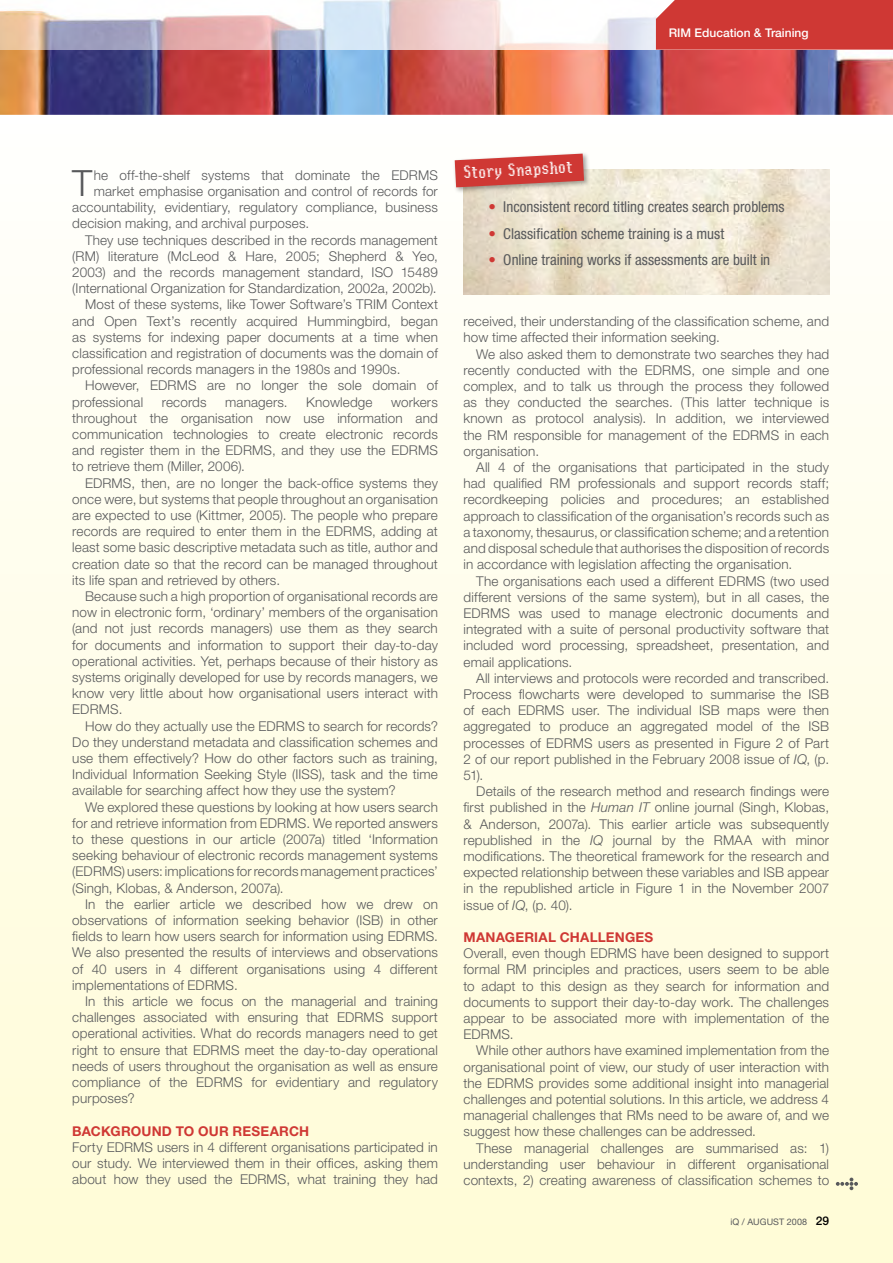
<style>
.page{position:relative;width:893px;height:1263px;background:#fff}
.page>*{position:absolute;margin:0;border:0;box-sizing:border-box;transform-origin:0 0}
.t1{font:300 36.15px "Helvetica Neue LT Std";color:#58595b}
.t2{font:18px "Cool Wool LL";color:#fff}
.t3{font:condensed 15px "Helvetica Neue LT Std";color:#58595b}
.t4{font:300 13.5px/16.2px "Helvetica Neue LT Std";letter-spacing:.01em;color:#58595b;text-align:justify}
.t5{font:700 13.5px "Helvetica Neue LT Std";letter-spacing:.015em;color:#cf3834}
.t6{font:500 12px "Helvetica Neue LT Std";color:#fff}
.t7{font:9px "Helvetica Neue LT Std";letter-spacing:.005em;color:#58595b}
.s1{color:#cf3834}
.s2{font-style:italic}
.s3{font-weight:500;font-size:12px;color:#000}
</style>
<div class="page">
<div style="left:0;top:115px;width:893px;height:1148px;background:linear-gradient(to bottom,#fffffd,#fffcd6)"></div>
<img style="left:0;top:50px;width:893px;height:65px">
<svg style="left:0;top:0;width:656px;height:50px"></svg>
<div style="left:656px;top:0;width:237px;height:50px;background:#cf3834"></div>
<img style="left:463px;top:170px;width:366px;height:124px">
<div style="left:452px;top:151px;width:138px;height:43px;background:#000;opacity:.35"></div>
<svg style="left:455px;top:154px;width:129px;height:33px"></svg>
<svg style="left:836px;top:1177px;width:22px;height:13px"></svg>
<p class="t6" style="left:669px;top:25px;width:141px">RIM Education &amp; Training</p>
<h1 class="t1" style="left:72px;top:161px;width:22px">T</h1>
<p class="t4" style="left:94px;top:167px;width:346px">he off-the-shelf systems that dominate the EDRMS</p>
<p class="t4" style="left:94px;top:183px;width:346px">market emphasise organisation and control of records for</p>
<p class="t4" style="left:72px;top:199px;width:367px">accountability, evidentiary, regulatory compliance, business</p>
<p class="t4" style="left:72px;top:215px;width:238px">decision making, and archival purposes.</p>
<p class="t4" style="left:85px;top:231px;width:354px">They use techniques described in the records management</p>
<p class="t4" style="left:72px;top:248px;width:367px">(RM) literature (McLeod &amp; Hare, 2005; Shepherd &amp; Yeo,</p>
<p class="t4" style="left:72px;top:264px;width:367px">2003) and the records management standard, ISO 15489</p>
<p class="t4" style="left:72px;top:280px;width:366px">(International Organization for Standardization, 2002a, 2002b).</p>
<p class="t4" style="left:85px;top:296px;width:354px">Most of these systems, like Tower Software’s TRIM Context</p>
<p class="t4" style="left:72px;top:312px;width:367px">and Open Text’s recently acquired Hummingbird, began</p>
<p class="t4" style="left:72px;top:329px;width:367px">as systems for indexing paper documents at a time when</p>
<p class="t4" style="left:72px;top:345px;width:367px">classification and registration of documents was the domain of</p>
<p class="t4" style="left:72px;top:361px;width:330px">professional records managers in the 1980s and 1990s.</p>
<p class="t4" style="left:85px;top:377px;width:354px">However, EDRMS are no longer the sole domain of</p>
<p class="t4" style="left:72px;top:393px;width:72px">professional</p>
<p class="t4" style="left:162px;top:393px;width:46px">records</p>
<p class="t4" style="left:225px;top:393px;width:64px">managers.</p>
<p class="t4" style="left:306px;top:393px;width:68px">Knowledge</p>
<p class="t4" style="left:72px;top:393px;width:367px;text-indent:319px">workers throughout the organisation now use information and communication technologies to create electronic records and register them in the EDRMS, and they use the EDRMS to retrieve them (Miller, 2006).</p>
<p class="t4" style="left:72px;top:474px;width:367px;text-indent:13px">EDRMS, then, are no longer the back-office systems they once were, but systems that people throughout an organisation are expected to use (Kittmer, 2005). The people who prepare records are required to enter them in the EDRMS, adding at least some basic descriptive metadata such as title, author and creation date so that the record can be managed throughout its life span and retrieved by others.</p>
<p class="t4" style="left:72px;top:588px;width:367px;text-indent:13px">Because such a high proportion of organisational records are now in electronic form, ‘ordinary’ members of the organisation (and not just records managers) use them as they search for documents and information to support their day-to-day operational activities. Yet, perhaps because of their history as systems originally developed for use by records managers, we know very little about how organisational users interact with EDRMS.</p>
<p class="t4" style="left:72px;top:717px;width:367px;text-indent:13px">How do they actually use the EDRMS to search for records?<br>Do they understand metadata and classification schemes and use them effectively? How do other factors such as training, Individual Information Seeking Style (IISS), task and the time available for searching affect how they use the system?</p>
<p class="t4" style="left:72px;top:798px;width:367px;text-indent:13px">We explored these questions by looking at how users search for and retrieve information from EDRMS. We reported answers to these questions in our article (2007a) titled ‘Information seeking behaviour of electronic records management systems (EDRMS) users: implications for records management practices’ (Singh, Klobas, &amp; Anderson, 2007a).</p>
<p class="t4" style="left:72px;top:896px;width:367px;text-indent:13px">In the earlier article we described how we drew on observations of information seeking behavior (ISB) in other fields to learn how users search for information using EDRMS.<br>We also presented the results of interviews and observations of 40 users in 4 different organisations using 4 different implementations of EDRMS.</p>
<p class="t4" style="left:72px;top:993px;width:367px;text-indent:13px">In this article we focus on the managerial and training challenges associated with ensuring that EDRMS support operational activities. What do records managers need to get right to ensure that EDRMS meet the day-to-day operational needs of users throughout the organisation as well as ensure compliance of the EDRMS for evidentiary and regulatory purposes?</p>
<p class="t5" style="left:72px;top:1122px;width:40px">BACKGROUND</p>
<p class="t5" style="left:176px;top:1122px;width:77px">TO OUR RESEAR</p>
<p class="t5" style="left:289px;top:1122px;width:20px">CH</p>
<p class="t4" style="left:72px;top:1139px;width:367px">Forty EDRMS users in 4 different organisations participated in our study. We interviewed them in their offices, asking them about how they used the EDRMS, what training they had</p>
<h2 class="t2" style="left:464px;top:160px;width:111px;rotate:-3deg">Story Snapshot</h2>
<p class="t3" style="left:489px;top:198px;width:298px"><span class="s1">•</span> Inconsistent record titling creates search problems</p>
<p class="t3" style="left:489px;top:225px;width:237px"><span class="s1">•</span> Classification scheme training is a must</p>
<p class="t3" style="left:489px;top:251px;width:283px"><span class="s1">•</span> Online training works if assessments are built in</p>
<p class="t4" style="left:463px;top:313px;width:367px">received, their understanding of the classification scheme, and how time affected their information seeking.</p>
<p class="t4" style="left:463px;top:345px;width:367px;text-indent:13px">We also asked them to demonstrate two searches they had recently conducted with the EDRMS, one simple and one complex, and to talk us through the process they followed as they conducted the searches. (This latter technique is known as protocol analysis). In addition, we interviewed the RM responsible for management of the EDRMS in each organisation.</p>
<p class="t4" style="left:463px;top:459px;width:367px;text-indent:13px">All 4 of the organisations that participated in the study had qualified RM professionals and support records staff; recordkeeping policies and procedures; an established approach to classification of the organisation’s records such as a taxonomy, thesaurus, or classification scheme; and a retention and disposal schedule that authorises the disposition of records in accordance with legislation affecting the organisation.</p>
<p class="t4" style="left:463px;top:572px;width:367px;text-indent:13px">The organisations each used a different EDRMS (two used different versions of the same system), but in all cases, the EDRMS was used to manage electronic documents and integrated with a suite of personal productivity software that included word processing, spreadsheet, presentation, and email applications.</p>
<p class="t4" style="left:463px;top:669px;width:367px;text-indent:13px">All interviews and protocols were recorded and transcribed.<br>Process flowcharts were developed to summarise the ISB of each EDRMS user. The individual ISB maps were then aggregated to produce an aggregated model of the ISB processes of EDRMS users as presented in Figure 2 of Part 2 of our report published in the February 2008 issue of <span class="s2">IQ</span>, (p.<br>51).</p>
<p class="t4" style="left:463px;top:783px;width:367px;text-indent:13px">Details of the research method and research findings were first published in the <span class="s2">Human IT</span> online journal (Singh, Klobas, &amp; Anderson, 2007a). This earlier article was subsequently republished in the <span class="s2">IQ</span> journal by the RMAA with minor modifications. The theoretical framework for the research and expected relationship between these variables and ISB appear in the republished article in Figure 1 in the November 2007 issue of <span class="s2">IQ</span>, (p. 40).</p>
<p class="t5" style="left:463px;top:929px;width:23px">MANAGERIAL</p>
<p class="t5" style="left:560px;top:929px;width:11px">CHALLENGES</p>
<p class="t4" style="left:463px;top:945px;width:367px">Overall, even though EDRMS have been designed to support formal RM principles and practices, users seem to be able to adapt to this design as they search for information and documents to support their day-to-day work. The challenges appear to be associated more with implementation of the EDRMS.</p>
<p class="t4" style="left:463px;top:1042px;width:367px;text-indent:13px">While other authors have examined implementation from the organisational point of view, our study of user interaction with the EDRMS provides some additional insight into managerial challenges and potential solutions. In this article, we address 4 managerial challenges that RMs need to be aware of, and we suggest how these challenges can be addressed.</p>
<p class="t4" style="left:463px;top:1139px;width:367px;text-indent:13px">These managerial challenges are summarised as: 1) understanding user behaviour in different organisational contexts, 2) creating awareness of classification schemes to</p>
<p class="t7" style="left:730px;top:1216px;width:100px">iQ / AUGUST 2008 <span class="s3">29</span></p>
</div>
